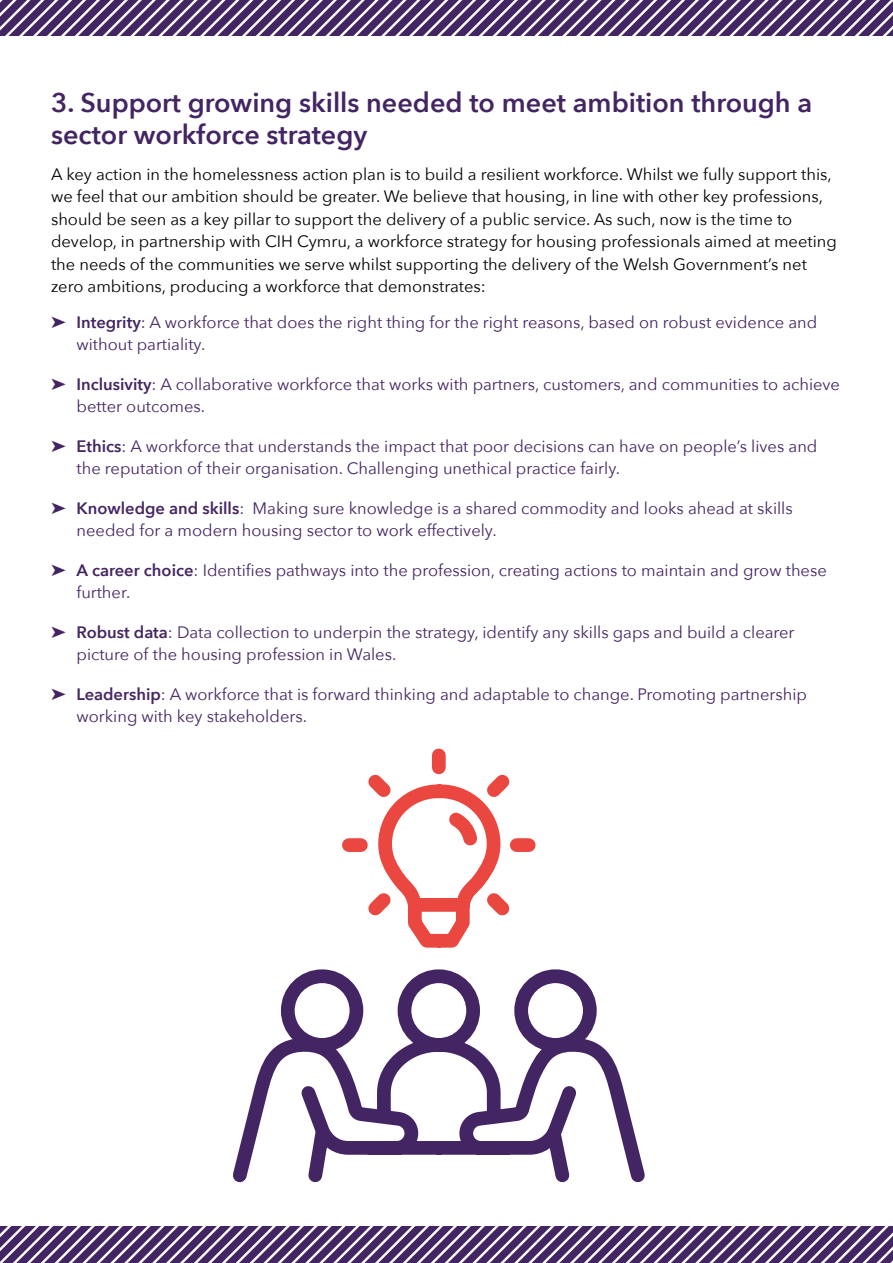
<style>
.page{position:relative;width:893px;height:1263px;background:#fff}
.page>*{position:absolute;margin:0;border:0;box-sizing:border-box;transform-origin:0 0}
.t1{font:600 27px/32.4px "Avenir Next";color:#442563}
.t2{font:16.5px/22.5px "Avenir Next";color:#442563}
.t3{font:16.5px/22.5px "Avenir Next";color:#000}
.s1{font-weight:600}
</style>
<div class="page">
<svg style="left:0;top:1226px;width:893px;height:37px"></svg>
<svg style="left:0;top:0;width:893px;height:36px"></svg>
<svg style="left:342px;top:748px;width:194px;height:200px"></svg>
<svg style="left:233px;top:969px;width:412px;height:214px"></svg>
<h1 class="t1" style="left:51px;top:86px;width:763px">3. Support growing skills needed to meet ambition through a sector workforce strategy</h1>
<p class="t3" style="left:51px;top:162px;width:787px">A key action in the homelessness action plan is to build a resilient workforce. Whilst we fully support this, we feel that our ambition should be greater. We believe that housing, in line with other key professions, should be seen as a key pillar to support the delivery of a public service. As such, now is the time to develop, in partnership with CIH Cymru, a workforce strategy for housing professionals aimed at meeting the needs of the communities we serve whilst supporting the delivery of the Welsh Government’s net zero ambitions, producing a workforce that demonstrates:</p>
<p class="t2" style="left:77px;top:310px;width:742px;text-indent:-26px">➤ <span class="s1">Integrity</span>: A workforce that does the right thing for the right reasons, based on robust evidence and without partiality.</p>
<p class="t2" style="left:77px;top:372px;width:765px;text-indent:-26px">➤ <span class="s1">Inclusivity</span>: A collaborative workforce that works with partners, customers, and communities to achieve better outcomes.</p>
<p class="t2" style="left:77px;top:434px;width:742px;text-indent:-26px">➤ <span class="s1">Ethics</span>: A workforce that understands the impact that poor decisions can have on people’s lives and the reputation of their organisation. Challenging unethical practice fairly.</p>
<p class="t2" style="left:77px;top:496px;width:718px;text-indent:-26px">➤ <span class="s1">Knowledge and skills</span>: Making sure knowledge is a shared commodity and looks ahead at skills needed for a modern housing sector to work effectively.</p>
<p class="t2" style="left:77px;top:558px;width:752px;text-indent:-26px">➤ <span class="s1">A career choice</span>: Identifies pathways into the profession, creating actions to maintain and grow these further.</p>
<p class="t2" style="left:77px;top:620px;width:719px;text-indent:-26px">➤ <span class="s1">Robust data</span>: Data collection to underpin the strategy, identify any skills gaps and build a clearer picture of the housing profession in Wales.</p>
<p class="t2" style="left:77px;top:682px;width:732px;text-indent:-26px">➤ <span class="s1">Leadership</span>: A workforce that is forward thinking and adaptable to change. Promoting partnership working with key stakeholders.</p>
</div>
